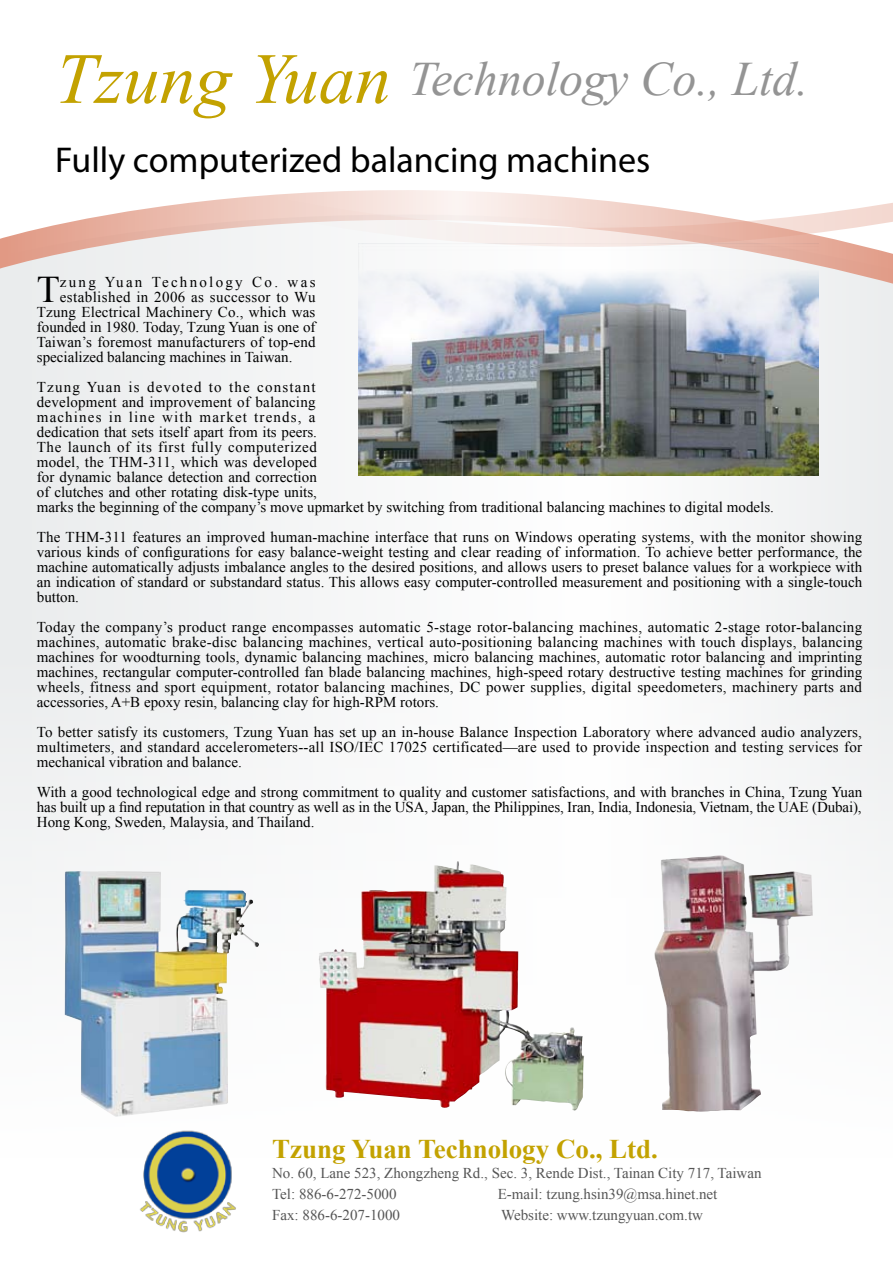
<style>
.page{position:relative;width:893px;height:1263px;background:#fff}
.page>*{position:absolute;margin:0;border:0;box-sizing:border-box;transform-origin:0 0}
.t1{font:italic 48px "Times New Roman";color:#949494}
.t2{font:37.65px "Times New Roman";color:#000}
.t3{font:36px "Myriad Pro";color:#000}
.t4{font:700 27px "Times New Roman";color:#c3a200}
.t5{font:15px/15px "Times New Roman";color:#000;text-align:justify}
.t6{font:15px/21px "Times New Roman";color:#555}
.t7{font:15px "Times New Roman";letter-spacing:.025em;color:#000}
.t8{font:15px "Times New Roman";letter-spacing:.15em;color:#000}
.s1{font-size:72px;color:#c3a200}
</style>
<div class="page">
<svg style="left:0;top:287px;width:893px;height:348px;fill:#f2f3f4"></svg>
<svg style="left:0;top:194px;width:893px;height:93px;fill:#eff0f1"></svg>
<svg style="left:276px;top:190px;width:617px;height:58px"></svg>
<img style="left:140px;top:1130px;width:96px;height:103px">
<img style="left:654px;top:855px;width:159px;height:257px">
<img style="left:65px;top:871px;width:194px;height:246px">
<img style="left:318px;top:861px;width:266px;height:249px">
<img style="left:359px;top:243px;width:459px;height:233px">
<h1 class="t1" style="left:55px;top:46px;width:755px"><span class="s1">Tzung Yuan</span> Technology Co., Ltd.</h1>
<h3 class="t3" style="left:55px;top:138px;width:597px">Fully computerized balancing machines</h3>
<h2 class="t2" style="left:37px;top:264px;width:25px">T</h2>
<p class="t8" style="left:60px;top:271px;width:257px">zung Yuan Technology Co. was</p>
<p class="t7" style="left:60px;top:286px;width:257px">established in 2006 as successor to Wu</p>
<p class="t5" style="left:37px;top:304px;width:280px">Tzung Electrical Machinery Co., which was</p>
<p class="t5" style="left:37px;top:319px;width:280px">founded in 1980. Today, Tzung Yuan is one of</p>
<p class="t5" style="left:37px;top:334px;width:280px">Taiwan’s foremost manufacturers of top-end</p>
<p class="t5" style="left:37px;top:349px;width:257px">specialized balancing machines in Taiwan.</p>
<p class="t5" style="left:37px;top:379px;width:738px;text-align:left">Tzung Yuan is devoted to the constant<br>development and improvement of balancing<br>machines in line with market trends, a<br>dedication that sets itself apart from its peers.<br>The launch of its first fully computerized<br>model, the THM-311, which was developed<br>for dynamic balance detection and correction<br>of clutches and other rotating disk-type units,<br>marks the beginning of the company’s move upmarket by switching from traditional balancing machines to digital models.</p>
<p class="t5" style="left:37px;top:529px;width:827px">The THM-311 features an improved human-machine interface that runs on Windows operating systems, with the monitor showing various kinds of configurations for easy balance-weight testing and clear reading of information. To achieve better performance, the machine automatically adjusts imbalance angles to the desired positions, and allows users to preset balance values for a workpiece with an indication of standard or substandard status. This allows easy computer-controlled measurement and positioning with a single-touch button.</p>
<p class="t5" style="left:37px;top:619px;width:827px">Today the company’s product range encompasses automatic 5-stage rotor-balancing machines, automatic 2-stage rotor-balancing machines, automatic brake-disc balancing machines, vertical auto-positioning balancing machines with touch displays, balancing machines for woodturning tools, dynamic balancing machines, micro balancing machines, automatic rotor balancing and imprinting machines, rectangular computer-controlled fan blade balancing machines, high-speed rotary destructive testing machines for grinding wheels, fitness and sport equipment, rotator balancing machines, DC power supplies, digital speedometers, machinery parts and accessories, A+B epoxy resin, balancing clay for high-RPM rotors.</p>
<p class="t5" style="left:37px;top:724px;width:827px">To better satisfy its customers, Tzung Yuan has set up an in-house Balance Inspection Laboratory where advanced audio analyzers, multimeters, and standard accelerometers--all ISO/IEC 17025 certificated—are used to provide inspection and testing services for mechanical vibration and balance.</p>
<p class="t5" style="left:37px;top:784px;width:827px">With a good technological edge and strong commitment to quality and customer satisfactions, and with branches in China, Tzung Yuan has built up a find reputation in that country as well as in the USA, Japan, the Philippines, Iran, India, Indonesia, Vietnam, the UAE (Dubai), Hong Kong, Sweden, Malaysia, and Thailand.</p>
<h3 class="t4" style="left:272px;top:1131px;width:387px">Tzung Yuan Technology Co., Ltd.</h3>
<p class="t6" style="left:272px;top:1162px;width:491px">No. 60, Lane 523, Zhongzheng Rd., Sec. 3, Rende Dist., Tainan City 717, Taiwan<br>Tel: 886-6-272-5000</p>
<p class="t6" style="left:498px;top:1183px;width:221px">E-mail: tzung.hsin39@msa.hinet.net</p>
<p class="t6" style="left:272px;top:1204px;width:129px">Fax: 886-6-207-1000</p>
<p class="t6" style="left:501px;top:1204px;width:203px">Website: www.tzungyuan.com.tw</p>
</div>
